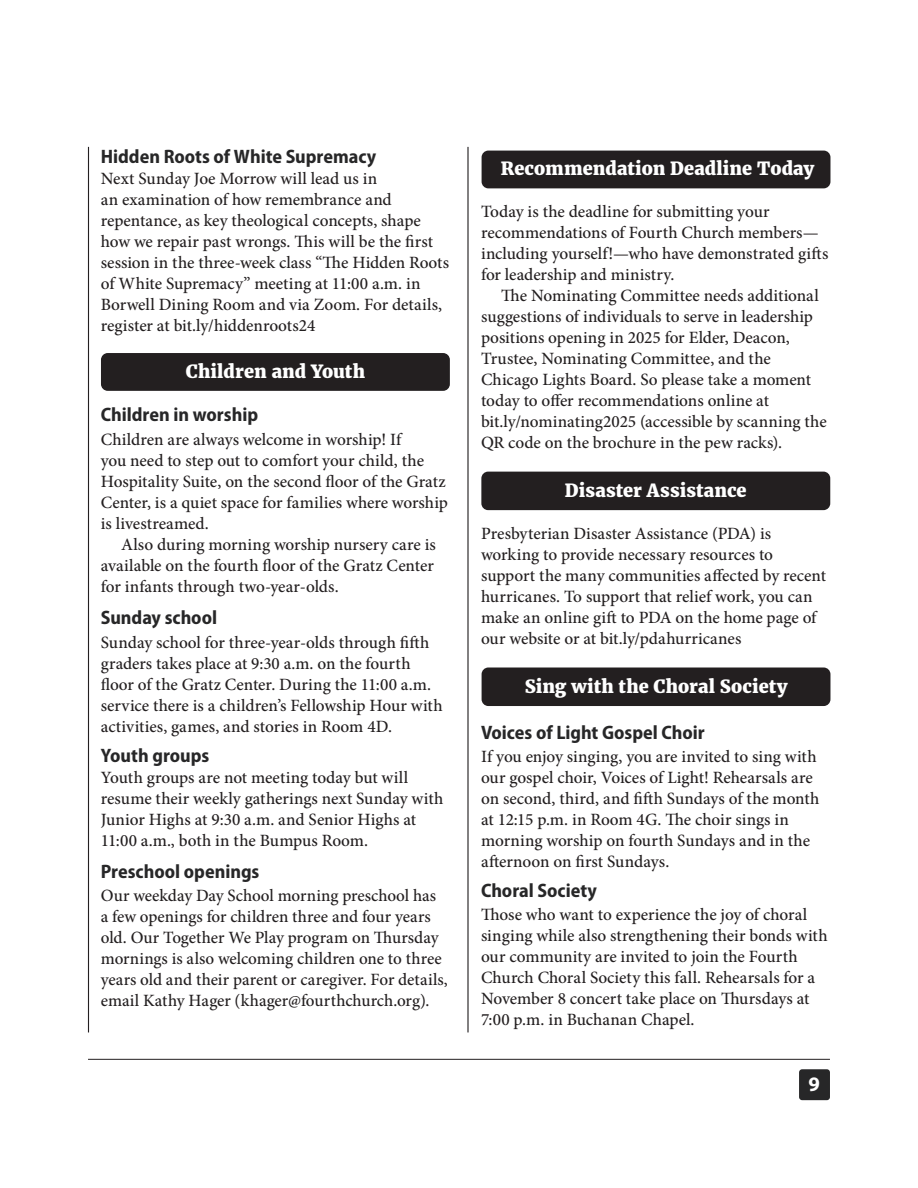
<style>
.page{position:relative;width:918px;height:1188px;background:#fff}
.page>*{position:absolute;margin:0;border:0;box-sizing:border-box;transform-origin:0 0}
.t1{font:700 20.7px "Myriad Pro";color:#fff}
.t2{font:700 semi-condensed 19.5px "Myriad Pro";color:#272728}
.t3{font:800 18px "Merriweather";letter-spacing:.005em;color:#fff}
.t4{font:500 17.25px/21px "Minion Pro";letter-spacing:-.005em;color:#231f20}
</style>
<div class="page">
<hr style="left:467px;top:147px;width:2px;height:885px;background:#231f20">
<hr style="left:88px;top:147px;width:1px;height:885px;background:#231f20">
<div style="left:101px;top:353px;width:349px;height:38px;background:#231f20;border-radius:7px"></div>
<div style="left:799px;top:1069px;width:31px;height:31px;background:#272728;border-radius:3px"></div>
<hr style="left:88px;top:1059px;width:742px;height:1px;background:#231f20">
<div style="left:482px;top:151px;width:348px;height:37px;background:#231f20;border-radius:7px"></div>
<div style="left:481px;top:472px;width:349px;height:38px;background:#231f20;border-radius:7px"></div>
<div style="left:482px;top:668px;width:348px;height:38px;background:#231f20;border-radius:7px"></div>
<p class="t2" style="left:101px;top:146px;width:277px">Hidden Roots of White Supremacy</p>
<p class="t4" style="left:101px;top:168px;width:350px">Next Sunday Joe Morrow will lead us in<br>an examination of how remembrance and repentance, as key theological concepts, shape how we repair past wrongs. This will be the first session in the three-week class “The Hidden Roots of White Supremacy” meeting at 11:00 a.m. in Borwell Dining Room and via Zoom. For details, register at bit.ly/hiddenroots24</p>
<p class="t3" style="left:186px;top:360px;width:181px">Children and Youth</p>
<p class="t2" style="left:101px;top:404px;width:159px">Children in worship</p>
<p class="t4" style="left:101px;top:429px;width:349px">Children are always welcome in worship! If<br>you need to step out to comfort your child, the Hospitality Suite, on the second floor of the Gratz Center, is a quiet space for families where worship is livestreamed.</p>
<p class="t4" style="left:101px;top:534px;width:337px;text-align:justify;text-indent:20px">Also during morning worship nursery care is available on the fourth floor of the Gratz Center for infants through two-year-olds.</p>
<p class="t2" style="left:101px;top:607px;width:118px">Sunday school</p>
<p class="t4" style="left:101px;top:632px;width:343px">Sunday school for three-year-olds through fifth graders takes place at 9:30 a.m. on the fourth floor of the Gratz Center. During the 11:00 a.m. service there is a children’s Fellowship Hour with activities, games, and stories in Room 4D.</p>
<p class="t2" style="left:101px;top:744px;width:110px">Youth groups</p>
<p class="t4" style="left:101px;top:767px;width:344px">Youth groups are not meeting today but will resume their weekly gatherings next Sunday with Junior Highs at 9:30 a.m. and Senior Highs at 11:00 a.m., both in the Bumpus Room.</p>
<p class="t2" style="left:101px;top:861px;width:160px">Preschool openings</p>
<p class="t4" style="left:101px;top:886px;width:349px">Our weekday Day School morning preschool has a few openings for children three and four years old. Our Together We Play program on Thursday mornings is also welcoming children one to three years old and their parent or caregiver. For details, email Kathy Hager (khager@fourthchurch.org).</p>
<p class="t3" style="left:501px;top:158px;width:315px">Recommendation Deadline Today</p>
<p class="t4" style="left:481px;top:201px;width:349px">Today is the deadline for submitting your recommendations of Fourth Church members— including yourself!—who have demonstrated gifts for leadership and ministry.</p>
<p class="t4" style="left:481px;top:285px;width:347px;text-indent:20px">The Nominating Committee needs additional suggestions of individuals to serve in leadership positions opening in 2025 for Elder, Deacon, Trustee, Nominating Committee, and the Chicago Lights Board. So please take a moment today to offer recommendations online at bit.ly/nominating2025 (accessible by scanning the QR code on the brochure in the pew racks).</p>
<p class="t3" style="left:565px;top:479px;width:183px">Disaster Assistance</p>
<p class="t4" style="left:481px;top:523px;width:347px">Presbyterian Disaster Assistance (PDA) is working to provide necessary resources to support the many communities affected by recent hurricanes. To support that relief work, you can make an online gift to PDA on the home page of our website or at bit.ly/pdahurricanes</p>
<p class="t3" style="left:525px;top:675px;width:264px">Sing with the Choral Society</p>
<p class="t2" style="left:481px;top:721px;width:225px">Voices of Light Gospel Choir</p>
<p class="t4" style="left:481px;top:746px;width:340px">If you enjoy singing, you are invited to sing with our gospel choir, Voices of Light! Rehearsals are on second, third, and fifth Sundays of the month at 12:15 p.m. in Room 4G. The choir sings in morning worship on fourth Sundays and in the afternoon on first Sundays.</p>
<p class="t2" style="left:481px;top:880px;width:117px">Choral Society</p>
<p class="t4" style="left:481px;top:904px;width:348px">Those who want to experience the joy of choral singing while also strengthening their bonds with our community are invited to join the Fourth Church Choral Society this fall. Rehearsals for a November 8 concert take place on Thursdays at 7:00 p.m. in Buchanan Chapel.</p>
<p class="t1" style="left:808px;top:1070px;width:13px">9</p>
</div>
